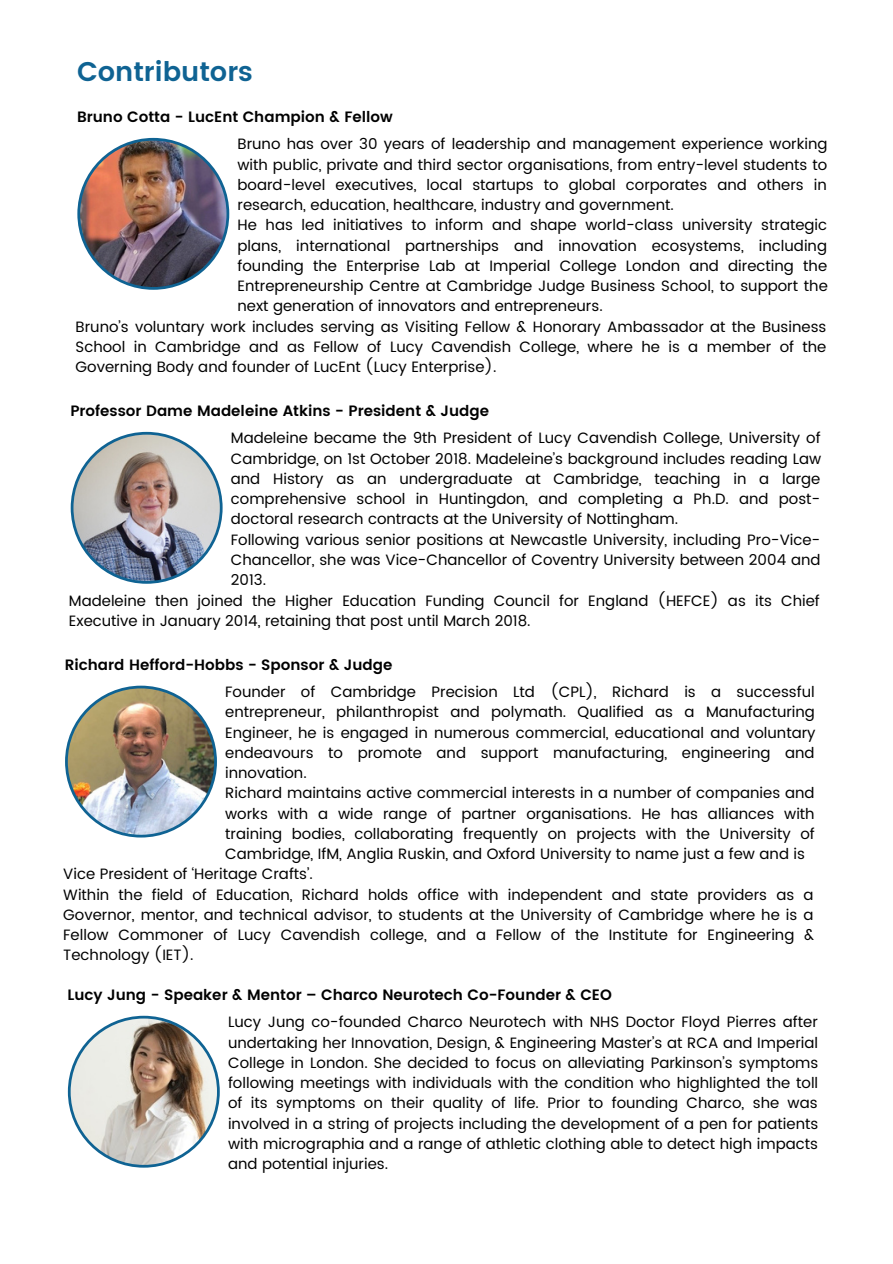
<style>
.page{position:relative;width:893px;height:1264px;background:#fff}
.page>*{position:absolute;margin:0;border:0;box-sizing:border-box;transform-origin:0 0}
.t1{font:600 27px "Poppins";color:#0f6393}
.t2{font:15px/20.2px "Poppins";color:#000;text-align:justify}
.t3{font:600 15px "Poppins";color:#000}
</style>
<div class="page">
<img style="left:77px;top:138px;width:152px;height:152px">
<img style="left:71px;top:432px;width:151px;height:151px">
<img style="left:65px;top:685px;width:152px;height:152px">
<svg style="left:68px;top:1015px;width:152px;height:152px"></svg>
<h1 class="t1" style="left:77px;top:56px;width:177px">Contributors</h1>
<p class="t3" style="left:77px;top:108px;width:317px">Bruno Cotta - LucEnt Champion &amp; Fellow</p>
<p class="t2" style="left:237px;top:134px;width:591px">Bruno has over 30 years of leadership and management experience working</p>
<p class="t2" style="left:237px;top:154px;width:591px">with public, private and third sector organisations, from entry-level students to</p>
<p class="t2" style="left:237px;top:175px;width:591px">board-level executives, local startups to global corporates and others in</p>
<p class="t2" style="left:237px;top:195px;width:438px">research, education, healthcare, industry and government.</p>
<p class="t2" style="left:237px;top:215px;width:591px">He has led initiatives to inform and shape world-class university strategic</p>
<p class="t2" style="left:237px;top:235px;width:591px">plans, international partnerships and innovation ecosystems, including</p>
<p class="t2" style="left:237px;top:255px;width:591px">founding the Enterprise Lab at Imperial College London and directing the</p>
<p class="t2" style="left:237px;top:276px;width:591px">Entrepreneurship Centre at Cambridge Judge Business School, to support the</p>
<p class="t2" style="left:237px;top:296px;width:366px">next generation of innovators and entrepreneurs.</p>
<p class="t2" style="left:76px;top:316px;width:752px">Bruno’s voluntary work includes serving as Visiting Fellow &amp; Honorary Ambassador at the Business</p>
<p class="t2" style="left:76px;top:336px;width:752px">School in Cambridge and as Fellow of Lucy Cavendish College, where he is a member of the</p>
<p class="t2" style="left:76px;top:357px;width:422px">Governing Body and founder of LucEnt (Lucy Enterprise).</p>
<p class="t3" style="left:70px;top:402px;width:420px">Professor Dame Madeleine Atkins - President &amp; Judge</p>
<p class="t2" style="left:231px;top:428px;width:591px">Madeleine became the 9th President of Lucy Cavendish College, University of</p>
<p class="t2" style="left:231px;top:448px;width:592px">Cambridge, on 1st October 2018. Madeleine’s background includes reading Law</p>
<p class="t2" style="left:231px;top:468px;width:591px">and History as an undergraduate at Cambridge, teaching in a large</p>
<p class="t2" style="left:231px;top:489px;width:591px">comprehensive school in Huntingdon, and completing a Ph.D. and post-</p>
<p class="t2" style="left:231px;top:509px;width:449px">doctoral research contracts at the University of Nottingham.</p>
<p class="t2" style="left:231px;top:529px;width:591px">Following various senior positions at Newcastle University, including Pro-Vice-</p>
<p class="t2" style="left:231px;top:549px;width:591px">Chancellor, she was Vice-Chancellor of Coventry University between 2004 and</p>
<p class="t2" style="left:231px;top:570px;width:37px">2013.</p>
<p class="t2" style="left:69px;top:590px;width:752px">Madeleine then joined the Higher Education Funding Council for England (HEFCE) as its Chief</p>
<p class="t2" style="left:69px;top:610px;width:463px">Executive in January 2014, retaining that post until March 2018.</p>
<p class="t3" style="left:65px;top:656px;width:329px">Richard Hefford-Hobbs - Sponsor &amp; Judge</p>
<p class="t2" style="left:225px;top:682px;width:591px">Founder of Cambridge Precision Ltd (CPL), Richard is a successful</p>
<p class="t2" style="left:225px;top:702px;width:591px">entrepreneur, philanthropist and polymath. Qualified as a Manufacturing</p>
<p class="t2" style="left:225px;top:722px;width:592px">Engineer, he is engaged in numerous commercial, educational and voluntary</p>
<p class="t2" style="left:225px;top:742px;width:591px">endeavours to promote and support manufacturing, engineering and</p>
<p class="t2" style="left:225px;top:762px;width:83px">innovation.</p>
<p class="t2" style="left:225px;top:783px;width:591px">Richard maintains active commercial interests in a number of companies and</p>
<p class="t2" style="left:225px;top:803px;width:591px">works with a wide range of partner organisations. He has alliances with</p>
<p class="t2" style="left:225px;top:823px;width:591px">training bodies, collaborating frequently on projects with the University of</p>
<p class="t2" style="left:225px;top:843px;width:581px">Cambridge, IfM, Anglia Ruskin, and Oxford University to name just a few and is</p>
<p class="t2" style="left:63px;top:864px;width:251px">Vice President of ‘Heritage Crafts’.</p>
<p class="t2" style="left:63px;top:884px;width:751px">Within the field of Education, Richard holds office with independent and state providers as a</p>
<p class="t2" style="left:63px;top:904px;width:751px">Governor, mentor, and technical advisor, to students at the University of Cambridge where he is a</p>
<p class="t2" style="left:63px;top:924px;width:752px">Fellow Commoner of Lucy Cavendish college, and a Fellow of the Institute for Engineering &amp;</p>
<p class="t2" style="left:63px;top:945px;width:132px">Technology (IET).</p>
<p class="t3" style="left:68px;top:986px;width:546px">Lucy Jung - Speaker &amp; Mentor – Charco Neurotech Co-Founder &amp; CEO</p>
<p class="t2" style="left:228px;top:1012px;width:591px">Lucy Jung co-founded Charco Neurotech with NHS Doctor Floyd Pierres after undertaking her Innovation, Design, &amp; Engineering Master’s at RCA and Imperial College in London. She decided to focus on alleviating Parkinson’s symptoms following meetings with individuals with the condition who highlighted the toll of its symptoms on their quality of life. Prior to founding Charco, she was involved in a string of projects including the development of a pen for patients with micrographia and a range of athletic clothing able to detect high impacts and potential injuries.</p>
</div>
